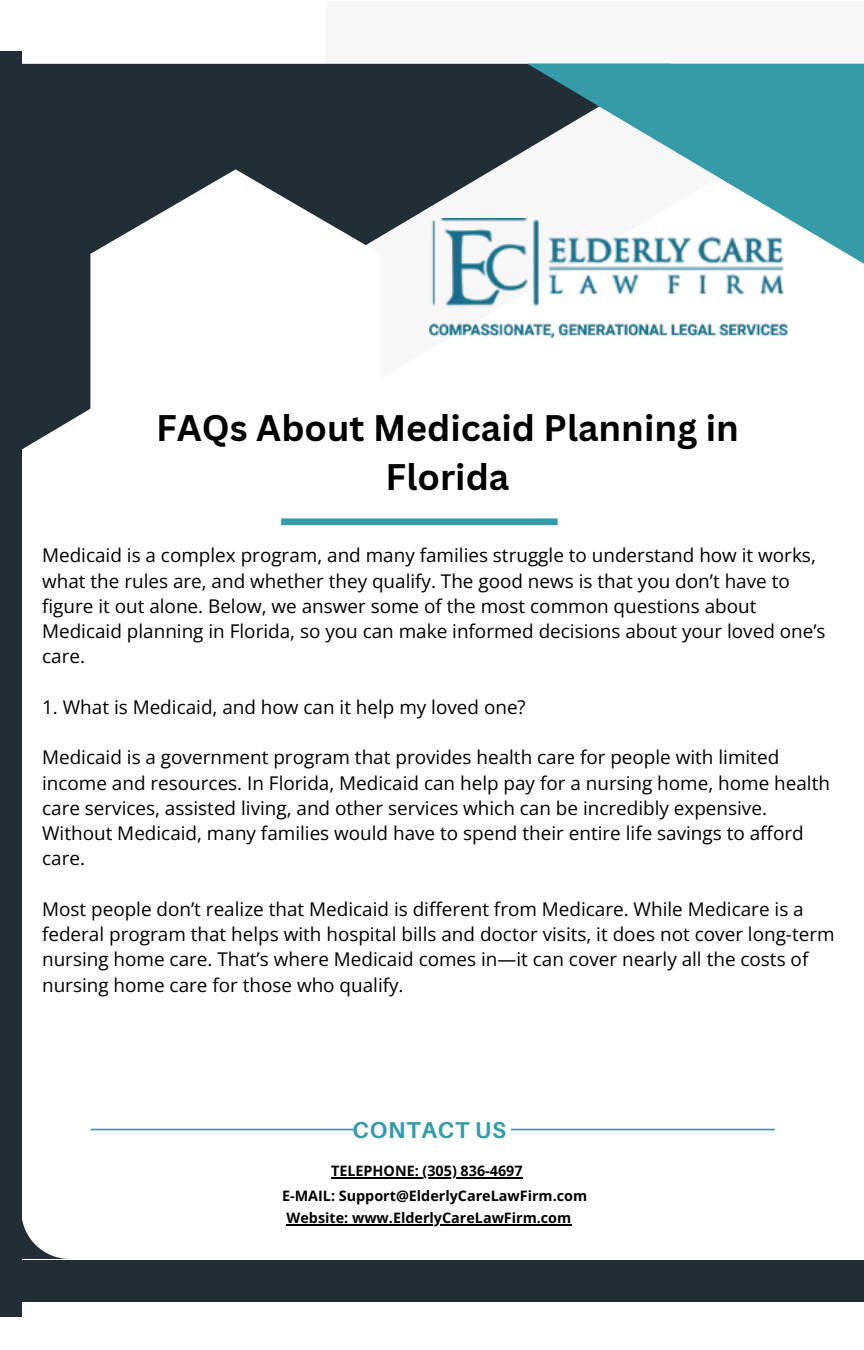
<style>
.page{position:relative;width:864px;height:1350px;background:#fff}
.page>*{position:absolute;margin:0;border:0;box-sizing:border-box;transform-origin:0 0}
.t1{font:700 36px/49.1px "Canva Sans";color:#000;text-align:center}
.t2{font:700 22.95px "Aileron";letter-spacing:.035em;color:#359ba8}
.t3{font:18.9px/25.2px "Open Sans";color:#000}
.t4{font:700 14.4px "Open Sans";color:#000}
</style>
<div class="page">
<svg style="left:21px;top:64px;width:533px;height:410px;fill:#222e36"></svg>
<svg style="left:527px;top:64px;width:337px;height:200px;fill:#359ba8"></svg>
<div style="left:0;top:52px;width:21px;height:1265px;background:#222e36"></div>
<svg style="left:90px;top:169px;width:291px;height:305px"></svg>
<hr style="left:91px;top:1129px;width:263px;height:1px;background:#359ba8">
<hr style="left:511px;top:1129px;width:264px;height:1px;background:#359ba8">
<svg style="left:21px;top:1210px;width:46px;height:49px"></svg>
<div style="left:0;top:1260px;width:864px;height:42px;background:#222e36"></div>
<div style="left:281px;top:518px;width:277px;height:7px;background:#359ba8"></div>
<img style="left:429px;top:218px;width:358px;height:120px">
<hr style="left:331px;top:1178px;width:192px;height:1px;background:#000">
<hr style="left:287px;top:1225px;width:285px;height:1px;background:#000">
<h3 class="t1" style="left:156px;top:403px;width:584px">FAQs About Medicaid Planning in<br>Florida</h3>
<p class="t3" style="left:42px;top:543px;width:785px">Medicaid is a complex program, and many families struggle to understand how it works, what the rules are, and whether they qualify. The good news is that you don’t have to figure it out alone. Below, we answer some of the most common questions about Medicaid planning in Florida, so you can make informed decisions about your loved one’s care.</p>
<p class="t3" style="left:42px;top:694px;width:485px">1. What is Medicaid, and how can it help my loved one?</p>
<p class="t3" style="left:42px;top:744px;width:789px">Medicaid is a government program that provides health care for people with limited income and resources. In Florida, Medicaid can help pay for a nursing home, home health care services, assisted living, and other services which can be incredibly expensive.<br>Without Medicaid, many families would have to spend their entire life savings to afford care.</p>
<h1 class="t3" style="left:42px;top:896px;width:794px">Most people don’t realize that Medicaid is different from Medicare. While Medicare is a federal program that helps with hospital bills and doctor visits, it does not cover long-term nursing home care. That’s where Medicaid comes in—it can cover nearly all the costs of nursing home care for those who qualify.</h1>
<p class="t2" style="left:353px;top:1115px;width:155px">CONTACT US</p>
<p class="t4" style="left:331px;top:1161px;width:193px">TELEPHONE: (305) 836-4697</p>
<h3 class="t4" style="left:282px;top:1185px;width:307px">E-MAIL: Support@ElderlyCareLawFirm.com</h3>
<h3 class="t4" style="left:287px;top:1208px;width:286px">Website: www.ElderlyCareLawFirm.com</h3>
</div>
